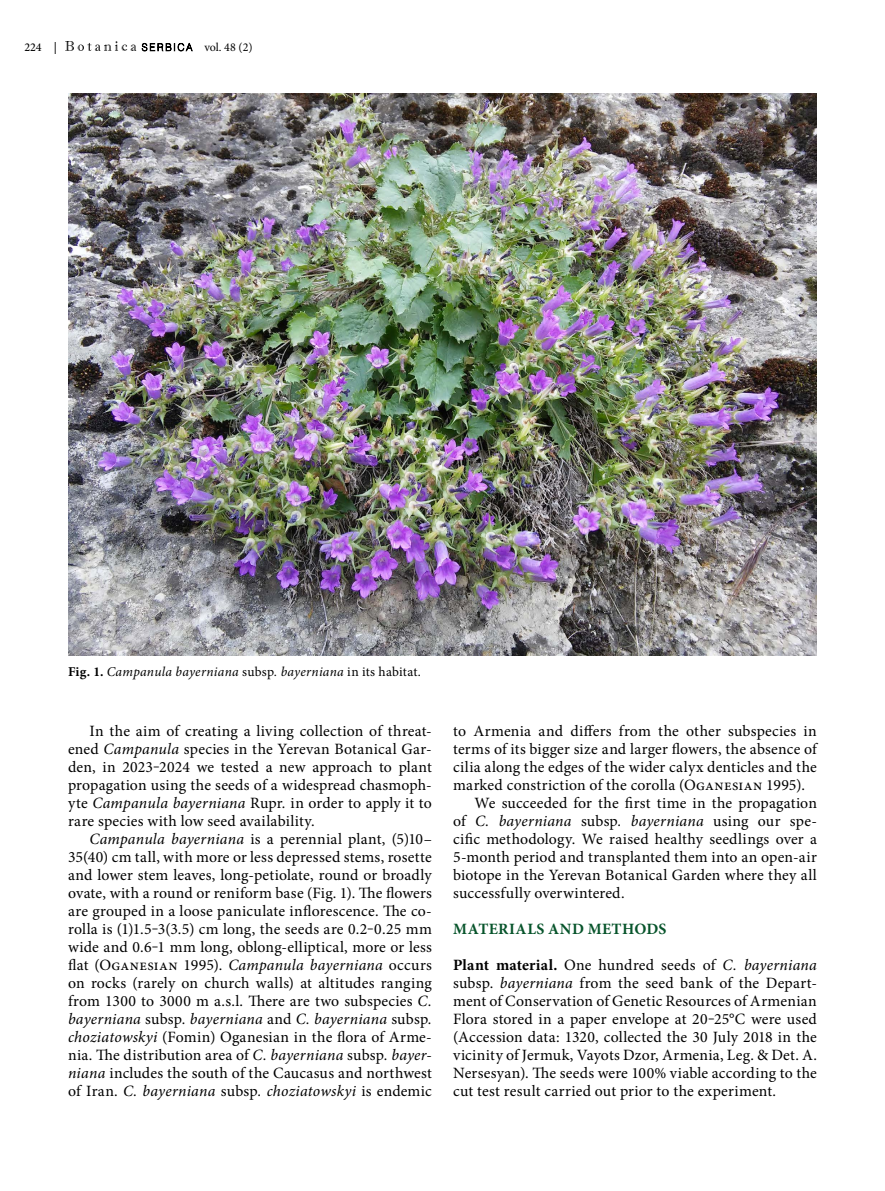
<style>
.page{position:relative;width:885px;height:1191px;background:#fff}
.page>*{position:absolute;margin:0;border:0;box-sizing:border-box;transform-origin:0 0}
.t1{font:15.75px/18px "Minion Pro";letter-spacing:.01em;color:#000;text-align:justify}
.t2{font:italic 15.75px "Minion Pro";letter-spacing:.01em;color:#000}
.t3{font:700 15.75px "Minion Pro";letter-spacing:.025em;color:#07542b}
.t4{font:italic 13.5px "Minion Pro";letter-spacing:.02em;color:#000}
.t5{font:12px "Minion Pro";color:#000}
.t6{font:500 12px "Minion Pro";color:#000}
.s1{font-weight:700;font-style:normal}
.s2{font-style:normal}
.s3{font-style:italic}
.s4{font-weight:700}
</style>
<div class="page">
<svg style="left:142px;top:43px;width:51px;height:8px"></svg>
<svg style="left:65px;top:41px;width:71px;height:10px"></svg>
<img style="left:68px;top:94px;width:748px;height:561px">
<p class="t6" style="left:24px;top:39px;width:34px">224 |</p>
<p class="t5" style="left:204px;top:39px;width:50px">vol. 48 (2)</p>
<p class="t4" style="left:68px;top:662px;width:354px"><span class="s1">Fig. 1.</span> Campanula bayerniana <span class="s2">subsp</span>. bayerniana <span class="s2">in its habitat.</span></p>
<p class="t1" style="left:68px;top:721px;width:365px;text-indent:21px">In the aim of creating a living collection of threat&shy;ened <span class="s3">Campanula</span> species in the Yerevan Botanical Gar&shy;den, in 2023‒2024 we tested a new approach to plant propagation using the seeds of a widespread chasmoph&shy;yte <span class="s3">Campanula bayerniana</span> Rupr<span class="s3">.</span> in order to apply it to rare species with low seed availability.</p>
<p class="t1" style="left:68px;top:829px;width:365px;text-indent:21px"><span class="s3">Campanula bayerniana</span> is a perennial plant, (5)10– 35(40) cm tall, with more or less depressed stems, rosette and lower stem leaves, long-petiolate, round or broadly ovate, with a round or reniform base (Fig. 1). The flowers are grouped in a loose paniculate inflorescence. The co&shy;rolla is (1)1.5‒3(3.5) cm long, the seeds are 0.2‒0.25 mm wide and 0.6‒1 mm long, oblong-elliptical, more or less flat (Oganesian 1995). <span class="s3">Campanula bayerniana</span> occurs on rocks (rarely on church walls) at altitudes ranging from 1300 to 3000 m a.s.l. There are two subspecies <span class="s3">C. bayerniana</span> subsp<span class="s3">. bayerniana</span> and <span class="s3">C. bayerniana</span> subsp<span class="s3">. choziatowskyi</span> (Fomin) Oganesian in the flora of Arme&shy;nia. The distribution area of <span class="s3">C. bayerniana</span> subsp<span class="s3">. bayer&shy;niana</span> includes the south of the Caucasus and northwest of Iran. <span class="s3">C. bayerniana</span> subsp<span class="s3">. choziatowskyi</span> is endemic</p>
<p class="t1" style="left:453px;top:721px;width:365px">to Armenia and differs from the other subspecies in</p>
<p class="t1" style="left:453px;top:739px;width:365px">terms of its bigger size and larger flowers, the absence of</p>
<p class="t1" style="left:453px;top:757px;width:365px">cilia along the edges of the wider calyx denticles and the</p>
<p class="t1" style="left:453px;top:775px;width:353px">marked constriction of the corolla (Oganesian 1995).</p>
<p class="t1" style="left:474px;top:793px;width:344px">We succeeded for the first time in the propagation</p>
<p class="t2" style="left:453px;top:810px;width:365px"><span class="s2">of</span> C. bayerniana <span class="s2">subsp</span>. bayerniana <span class="s2">using our spe-</span></p>
<p class="t1" style="left:453px;top:829px;width:365px">cific methodology. We raised healthy seedlings over a</p>
<p class="t1" style="left:453px;top:847px;width:365px">5-month period and transplanted them into an open-air</p>
<p class="t1" style="left:453px;top:865px;width:365px">biotope in the Yerevan Botanical Garden where they all</p>
<p class="t1" style="left:453px;top:883px;width:173px">successfully overwintered.</p>
<p class="t3" style="left:453px;top:917px;width:215px">MATERIALS AND METHODS</p>
<p class="t1" style="left:453px;top:955px;width:365px"><span class="s4">Plant material.</span> One hundred seeds of <span class="s3">C. bayerniana </span>subsp. <span class="s3">bayerniana</span> from the seed bank of the Depart&shy;ment of Conservation of Genetic Resources of Armenian Flora stored in a paper envelope at 20‒25°C were used (Accession data: 1320, collected the 30 July 2018 in the vicinity of Jermuk, Vayots Dzor, Armenia, Leg. &amp; Det. A.<br>Nersesyan). The seeds were 100% viable according to the cut test result carried out prior to the experiment.</p>
</div>
